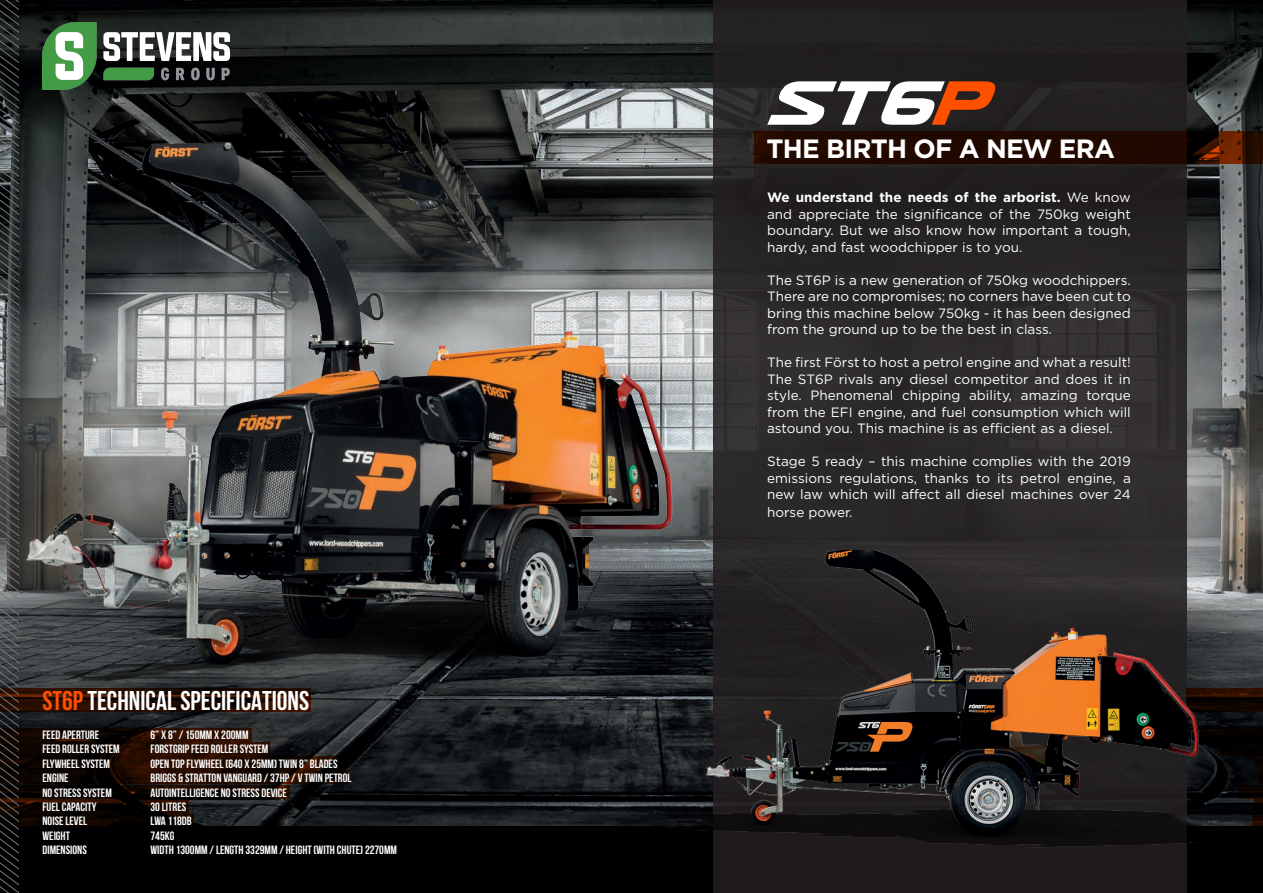
<style>
.page{position:relative;width:1263px;height:893px;background:#000}
.page>*{position:absolute;margin:0;border:0;box-sizing:border-box;transform-origin:0 0}
.t1{font:italic 74.7px "Usuzi";color:#fff}
.t2{font:700 27px "Bebas Neue";color:#fff}
.t3{font:700 26.4px "Gotham";letter-spacing:-.03em;color:#fff}
.t4{font:13.5px/16.5px "Gotham";color:#fff;text-align:justify}
.t5{font:700 12px "Bebas Neue";color:#fff}
.s1{color:#ff5000}
.s2{font-weight:700}
</style>
<div class="page">
<img style="left:18px;top:0;width:1245px;height:825px">
<svg style="left:713px;top:0;width:473px;height:893px;background:#282526"></svg>
<svg style="left:754px;top:132px;width:472px;height:32px;background:#220900"></svg>
<svg style="left:18px;top:740px;width:234px;height:1px"></svg>
<div style="left:1200px;top:728px;width:63px;height:13px;background:#000"></div>
<svg style="left:18px;top:742px;width:252px;height:13px"></svg>
<div style="left:1218px;top:742px;width:45px;height:13px;background:#020100"></div>
<svg style="left:18px;top:756px;width:325px;height:14px"></svg>
<div style="left:1255px;top:756px;width:8px;height:14px;background:#0a0300"></div>
<svg style="left:18px;top:771px;width:331px;height:13px"></svg>
<hr style="left:1259px;top:771px;width:4px;height:13px;background:#060200">
<svg style="left:18px;top:785px;width:272px;height:13px"></svg>
<svg style="left:1238px;top:785px;width:25px;height:13px"></svg>
<svg style="left:18px;top:799px;width:171px;height:13px"></svg>
<svg style="left:1254px;top:799px;width:9px;height:13px"></svg>
<svg style="left:18px;top:813px;width:176px;height:13px"></svg>
<svg style="left:1253px;top:813px;width:10px;height:13px"></svg>
<img style="left:666px;top:551px;width:567px;height:333px">
<img style="left:18px;top:106px;width:668px;height:634px">
<img style="left:1226px;top:26px;width:37px;height:714px">
<svg style="left:0;top:0;width:18px;height:893px"></svg>
<img style="left:42px;top:22px;width:188px;height:67px">
<p class="t2" style="left:43px;top:686px;width:268px"><span class="s1">ST6P</span> TECHNICAL SPECIFICATIONS</p>
<p class="t5" style="left:43px;top:728px;width:58px">FEED APERTURE</p>
<p class="t5" style="left:151px;top:728px;width:100px">6” X 8” / 150MM X 200MM</p>
<p class="t5" style="left:43px;top:743px;width:79px">FEED ROLLER SYSTEM</p>
<p class="t5" style="left:151px;top:743px;width:119px">FORSTGRIP FEED ROLLER SYSTEM</p>
<p class="t5" style="left:43px;top:757px;width:69px">FLYWHEEL SYSTEM</p>
<p class="t5" style="left:151px;top:757px;width:188px">OPEN TOP FLYWHEEL (640 X 25MM) TWIN 8” BLADES</p>
<p class="t5" style="left:43px;top:771px;width:28px">ENGINE</p>
<p class="t5" style="left:151px;top:771px;width:203px">BRIGGS &amp; STRATTON VANGUARD / 37HP / V TWIN PETROL</p>
<p class="t5" style="left:43px;top:786px;width:71px">NO STRESS SYSTEM</p>
<p class="t5" style="left:151px;top:786px;width:138px">AUTOINTELLIGENCE NO STRESS DEVICE</p>
<p class="t5" style="left:43px;top:800px;width:55px">FUEL CAPACITY</p>
<p class="t5" style="left:151px;top:800px;width:37px">30 LITRES</p>
<p class="t5" style="left:43px;top:815px;width:46px">NOISE LEVEL</p>
<p class="t5" style="left:151px;top:815px;width:43px">LWA 118DB</p>
<p class="t5" style="left:43px;top:829px;width:29px">WEIGHT</p>
<p class="t5" style="left:151px;top:829px;width:25px">745KG</p>
<p class="t5" style="left:43px;top:843px;width:46px">DIMENSIONS</p>
<p class="t5" style="left:151px;top:843px;width:248px">WIDTH 1300MM / LENGTH 3329MM / HEIGHT (WITH CHUTE) 2270MM</p>
<p class="t1" style="left:767px;top:64px;width:221px">ST6<span class="s1">P</span></p>
<p class="t3" style="left:766px;top:133px;width:350px">THE BIRTH OF A NEW ERA</p>
<p class="t4" style="left:767px;top:189px;width:365px"><span class="s2">We understand the needs of the arborist.</span> We know and appreciate the significance of the 750kg weight boundary. But we also know how important a tough, hardy, and fast woodchipper is to you.</p>
<p class="t4" style="left:767px;top:271px;width:365px">The ST6P is a new generation of 750kg woodchippers.<br>There are no compromises; no corners have been cut to bring this machine below 750kg - it has been designed from the ground up to be the best in class.</p>
<p class="t4" style="left:767px;top:354px;width:365px">The first Först to host a petrol engine and what a result!<br>The ST6P rivals any diesel competitor and does it in style. Phenomenal chipping ability, amazing torque from the EFI engine, and fuel consumption which will astound you. This machine is as efficient as a diesel.</p>
<p class="t4" style="left:767px;top:453px;width:365px">Stage 5 ready – this machine complies with the 2019 emissions regulations, thanks to its petrol engine, a new law which will affect all diesel machines over 24</p>
<p class="t4" style="left:767px;top:504px;width:87px">horse power.</p>
</div>
